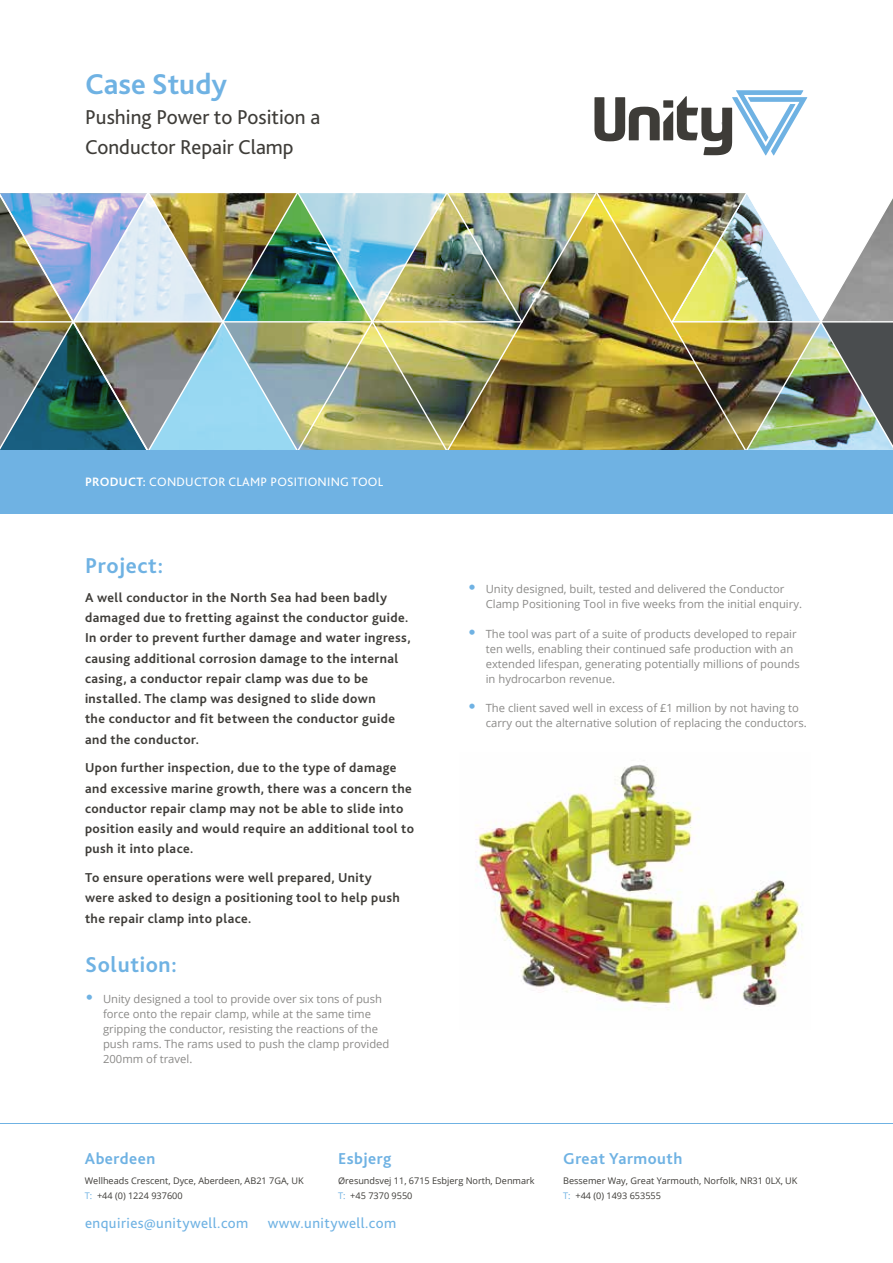
<style>
.page{position:relative;width:893px;height:1263px;background:#fff}
.page>*{position:absolute;margin:0;border:0;box-sizing:border-box;transform-origin:0 0}
.t1{font:700 30px "Bliss 2";color:#6fb2e3}
.t2{font:700 22.5px "Bliss 2";letter-spacing:.03em;color:#6fb2e3}
.t3{font:21px/30px "Bliss 2";color:#3e3c38}
.t4{font:700 16.5px "Bliss 2";letter-spacing:.03em;color:#6fb2e3}
.t5{font:15px "Bliss 2";letter-spacing:.03em;color:#6fb2e3}
.t6{font:700 13.5px/20.2px "Bliss 2";letter-spacing:.03em;color:#3e3c38}
.t7{font:12.75px "Bliss 2";letter-spacing:.02em;color:#fff}
.t8{font:11.25px/15px "Open Sans";color:#8b8a88}
.t9{font:9.15px/15px "Open Sans";color:#3e3c38}
.s1{font-weight:700}
.s2{font-family:"Proxima Nova";font-size:24px;color:#6fb2e3}
.s3{color:#6fb2e3}
</style>
<div class="page">
<img style="left:0;top:193px;width:893px;height:257px">
<svg style="left:594px;top:90px;width:213px;height:65px"></svg>
<hr style="left:0;top:1123px;width:893px;height:1px;background:#6fb2e3">
<div style="left:0;top:450px;width:893px;height:63px;background:#6fb2e3"></div>
<img style="left:475px;top:765px;width:328px;height:245px">
<h1 class="t1" style="left:85px;top:65px;width:143px">Case Study</h1>
<h3 class="t3" style="left:85px;top:101px;width:237px">Pushing Power to Position a<br>Conductor Repair Clamp</h3>
<p class="t7" style="left:85px;top:473px;width:300px"><span class="s1">PRODUCT:</span> CONDUCTOR CLAMP POSITIONING TOOL</p>
<h2 class="t2" style="left:85px;top:552px;width:80px">Project:</h2>
<p class="t6" style="left:85px;top:587px;width:327px">A well conductor in the North Sea had been badly damaged due to fretting against the conductor guide.<br>In order to prevent further damage and water ingress, causing additional corrosion damage to the internal casing, a conductor repair clamp was due to be installed. The clamp was designed to slide down<br>the conductor and fit between the conductor guide and the conductor.</p>
<p class="t6" style="left:85px;top:757px;width:330px">Upon further inspection, due to the type of damage and excessive marine growth, there was a concern the conductor repair clamp may not be able to slide into position easily and would require an additional tool to push it into place.</p>
<p class="t6" style="left:85px;top:867px;width:316px">To ensure operations were well prepared, Unity were asked to design a positioning tool to help push the repair clamp into place.</p>
<h2 class="t2" style="left:85px;top:950px;width:93px">Solution:</h2>
<p class="t8" style="left:103px;top:991px;width:288px;text-indent:-18px"><span class="s2">•</span> Unity designed a tool to provide over six tons of push force onto the repair clamp, while at the same time gripping the conductor, resisting the reactions of the push rams. The rams used to push the clamp provided 200mm of travel.</p>
<p class="t8" style="left:486px;top:581px;width:318px;text-indent:-18px"><span class="s2">•</span> Unity designed, built, tested and delivered the Conductor<br>Clamp Positioning Tool in five weeks from the initial enquiry.</p>
<p class="t8" style="left:486px;top:626px;width:316px;text-indent:-18px"><span class="s2">•</span> The tool was part of a suite of products developed to repair ten wells, enabling their continued safe production with an extended lifespan, generating potentially millions of pounds in hydrocarbon revenue.</p>
<p class="t8" style="left:486px;top:700px;width:322px;text-indent:-18px"><span class="s2">•</span> The client saved well in excess of £1 million by not having to carry out the alternative solution of replacing the conductors.</p>
<p class="t4" style="left:85px;top:1148px;width:72px">Aberdeen</p>
<p class="t9" style="left:85px;top:1173px;width:220px">Wellheads Crescent, Dyce, Aberdeen, AB21 7GA, UK<br><span class="s3">T:</span> +44 (0) 1224 937600</p>
<p class="t4" style="left:338px;top:1148px;width:55px">Esbjerg</p>
<p class="t9" style="left:338px;top:1173px;width:198px">Øresundsvej 11, 6715 Esbjerg North, Denmark<br><span class="s3">T:</span> +45 7370 9550</p>
<p class="t5" style="left:85px;top:1213px;width:165px">enquiries@unitywell.com</p>
<p class="t5" style="left:268px;top:1213px;width:130px">www.unitywell.com</p>
<p class="t4" style="left:563px;top:1148px;width:121px">Great Yarmouth</p>
<p class="t9" style="left:563px;top:1173px;width:236px">Bessemer Way, Great Yarmouth, Norfolk, NR31 0LX, UK<br><span class="s3">T:</span> +44 (0) 1493 653555</p>
</div>
